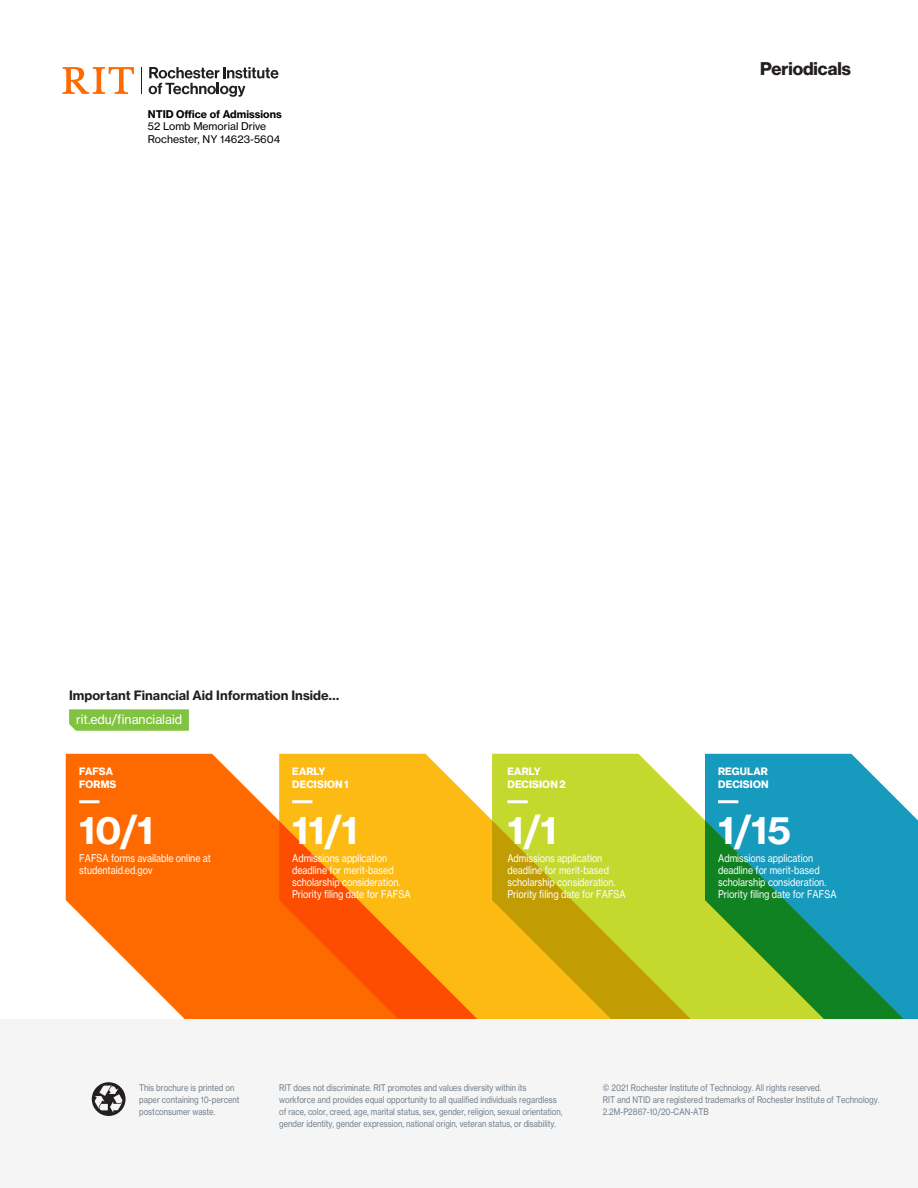
<style>
.page{position:relative;width:918px;height:1188px;background:#fff}
.page>*{position:absolute;margin:0;border:0;box-sizing:border-box;transform-origin:0 0}
.Body____Haas{font:37.5px "N Haas Grotesk TX Std 75 Bd";color:#fff}
.t1{font:18px "N Haas Grotesk DS Std 75 Bd";color:#231f20}
.Body____Haas-2{font:12.75px "N Haas Grotesk TX Std 75 Bd";color:#231f20}
.Haas_with_color_bloc{font:12.75px "N Haas Grotesk TX Std 55 Rg";color:#fff}
.notes{font:10.5px/12px "N Haas Grotesk TX Std 55 Rg";color:#fff;scale:.85 1}
.Body____Haas-3{font:10.5px "N Haas Grotesk DS Std 75 Bd";letter-spacing:.015em;color:#fff}
.Body____Haas-4{font:10.5px "N Haas Grotesk TX Std 55 Rg";color:#010101}
.Body____Haas-5{font:10.5px "N Haas Grotesk TX Std 75 Bd";color:#010101}
.notes-2{font:9px/12px "N Haas Grotesk TX Std 55 Rg";color:#727f8a;scale:.85 1}
</style>
<div class="page">
<svg style="left:66px;top:754px;width:213px;height:265px;fill:#ff6a00"></svg>
<svg style="left:279px;top:754px;width:213px;height:265px;background:#fc9a15"></svg>
<svg style="left:492px;top:754px;width:213px;height:265px;background:#ccc828"></svg>
<svg style="left:705px;top:754px;width:213px;height:265px;background:#33a08b"></svg>
<hr style="left:292px;top:800px;width:20px;height:3px;background:#fff">
<hr style="left:79px;top:800px;width:20px;height:3px;background:#fff">
<hr style="left:507px;top:800px;width:21px;height:3px;background:#fff">
<hr style="left:718px;top:800px;width:20px;height:3px;background:#fff">
<div style="left:0;top:1020px;width:918px;height:168px;background:#f5f5f6"></div>
<svg style="left:69px;top:709px;width:120px;height:22px;background:#85c547"></svg>
<svg style="left:92px;top:1082px;width:34px;height:34px"></svg>
<svg style="left:141px;top:67px;width:1px;height:27px"></svg>
<svg style="left:63px;top:67px;width:71px;height:27px"></svg>
<svg style="left:149px;top:67px;width:130px;height:30px"></svg>
<p class="Body____Haas-5" style="left:148px;top:107px;width:135px">NTID Office of Admissions</p>
<p class="Body____Haas-4" style="left:148px;top:120px;width:120px">52 Lomb Memorial Drive</p>
<p class="Body____Haas-4" style="left:148px;top:133px;width:134px">Rochester, NY 14623-5604</p>
<p class="t1" style="left:760px;top:58px;width:92px">Periodicals</p>
<p class="Body____Haas-2" style="left:69px;top:688px;width:272px">Important Financial Aid Information Inside…</p>
<p class="Haas_with_color_bloc" style="left:76px;top:711px;width:108px">rit.edu/f inancialaid</p>
<p class="Body____Haas-3" style="left:79px;top:766px;width:35px">FAFSA</p>
<p class="Body____Haas-3" style="left:79px;top:778px;width:39px">FORMS</p>
<p class="Body____Haas" style="left:79px;top:806px;width:76px">10/1</p>
<p class="notes" style="left:79px;top:852px;width:157px">FAFSA forms available online at studentaid.ed.gov</p>
<p class="Body____Haas-3" style="left:292px;top:766px;width:35px">EARLY</p>
<p class="Body____Haas-3" style="left:292px;top:778px;width:58px">DECISION 1</p>
<p class="Body____Haas" style="left:292px;top:806px;width:67px">11/1</p>
<p class="notes" style="left:292px;top:852px;width:141px">Admissions application deadline for merit-based scholarship consideration.<br>Priority filing date for FAFSA</p>
<p class="Body____Haas-3" style="left:507px;top:766px;width:35px">EARLY</p>
<p class="Body____Haas-3" style="left:507px;top:778px;width:60px">DECISION 2</p>
<p class="Body____Haas" style="left:507px;top:806px;width:51px">1/1</p>
<p class="notes" style="left:507px;top:852px;width:141px">Admissions application deadline for merit-based scholarship consideration.<br>Priority filing date for FAFSA</p>
<p class="Body____Haas-3" style="left:718px;top:766px;width:51px">REGULAR</p>
<p class="Body____Haas-3" style="left:718px;top:778px;width:52px">DECISION</p>
<p class="Body____Haas" style="left:718px;top:806px;width:75px">1/15</p>
<p class="notes" style="left:718px;top:852px;width:141px">Admissions application deadline for merit-based scholarship consideration.<br>Priority filing date for FAFSA</p>
<p class="notes-2" style="left:139px;top:1081px;width:119px">This brochure is printed on paper containing 10-percent postconsumer waste.</p>
<p class="notes-2" style="left:603px;top:1081px;width:259px">© 2021 Rochester Institute of Technology. All rights reserved.</p>
<p class="notes-2" style="left:279px;top:1081px;width:335px">RIT does not discriminate. RIT promotes and values diversity within its workforce and provides equal opportunity to all qualified individuals regardless of race, color, creed, age, marital status, sex, gender, religion, sexual orientation, gender identity, gender expression, national origin, veteran status, or disability.</p>
<p class="notes-2" style="left:603px;top:1093px;width:327px">RIT and NTID are registered trademarks of Rochester Institute of Technology.</p>
<p class="notes-2" style="left:603px;top:1105px;width:126px">2.2M-P2867-10/20-CAN-ATB</p>
</div>
